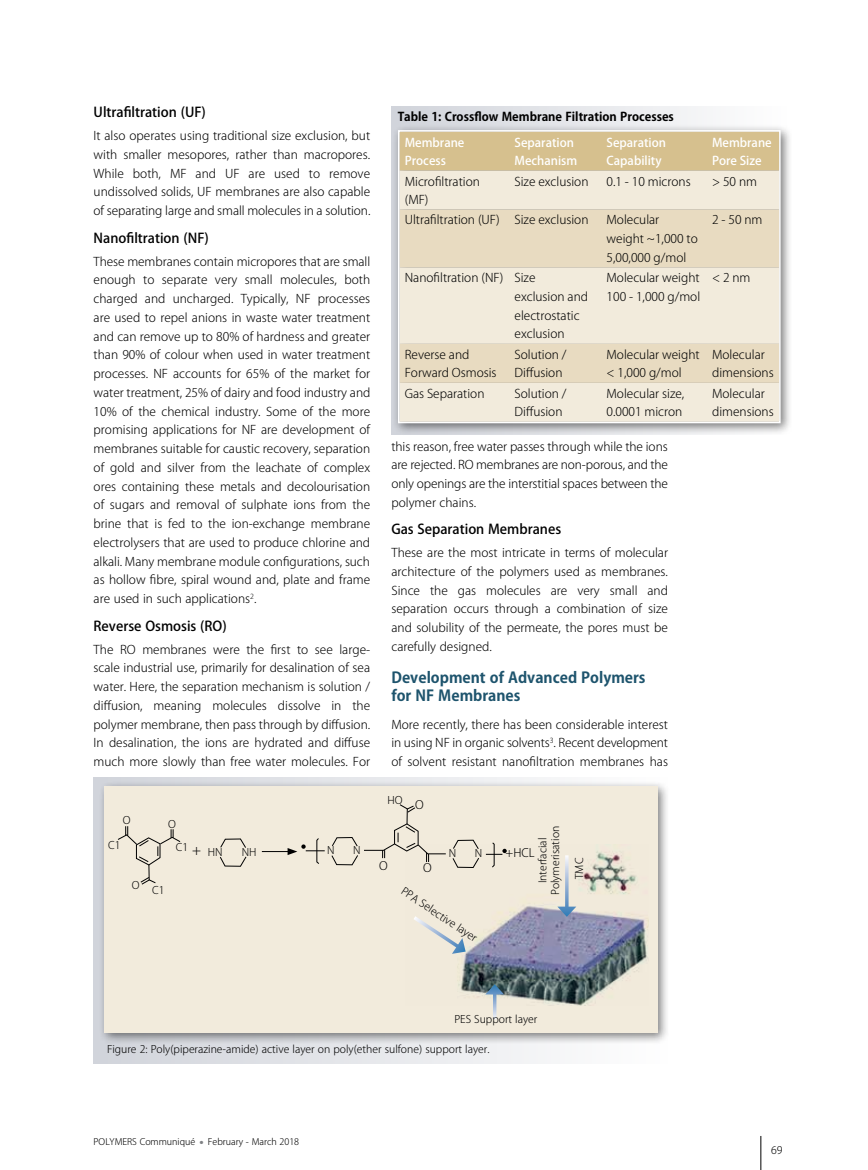
<style>
.page{position:relative;width:868px;height:1170px;background:#fff}
.page>*{position:absolute;margin:0;border:0;box-sizing:border-box;transform-origin:0 0}
.t1{font:700 15px/18.8px "Koz Go Pr 6 N";color:#1e546d}
.t2{font:500 13.5px "Koz Go Pr 6 N";color:#000}
.t3{font:300 13.35px "Koz Go Pr 6 N";color:#000}
.t4{font:300 12px/18.8px "Koz Go Pr 6 N";color:#000}
.t5{font:500 12px/18.8px "Koz Go Pr 6 N";color:#fff}
.t6{font:700 12px "Koz Go Pr 6 N";color:#000}
.t7{font:300 11.55px "Koz Go Pr 6 N";color:#000}
.t8{font:300 10.5px/12.6px "Koz Go Pr 6 N";color:#000;text-align:center}
.t9{font:300 9px "Koz Go Pr 6 N";color:#000}
</style>
<div class="page">
<hr style="left:760px;top:1135px;width:1px;height:34px;background:#000">
<div style="left:391px;top:106px;width:396px;height:328px;background:linear-gradient(to right,#d0d3da,#fefefe)"></div>
<div style="left:392px;top:124px;width:400px;height:311px;background:#000;opacity:.5"></div>
<div style="left:401px;top:133px;width:376px;height:38px;background:#d6c08e"></div>
<div style="left:401px;top:171px;width:376px;height:249px;background:#f2ebdc"></div>
<svg style="left:401px;top:209px;width:376px;height:174px;background:#ebe1cc"></svg>
<div style="left:398px;top:130px;width:382px;height:293px;border:2px solid #fff"></div>
<div style="left:94px;top:776px;width:574px;height:287px;background:linear-gradient(to right,#d0d4da,#fefefe)"></div>
<div style="left:98px;top:780px;width:571px;height:265px;background:#000;opacity:.5"></div>
<div style="left:104px;top:786px;width:553px;height:246px;background:#f2ebdc"></div>
<img style="left:452px;top:849px;width:196px;height:156px">
<svg style="left:117px;top:826px;width:64px;height:59px"></svg>
<svg style="left:220px;top:838px;width:26px;height:10px"></svg>
<svg style="left:220px;top:856px;width:27px;height:11px"></svg>
<svg style="left:262px;top:838px;width:62px;height:26px"></svg>
<svg style="left:486px;top:842px;width:20px;height:26px"></svg>
<hr style="left:493px;top:991px;width:3px;height:28px;background:#fff">
<svg style="left:485px;top:984px;width:19px;height:10px"></svg>
<svg style="left:414px;top:912px;width:51px;height:41px"></svg>
<hr style="left:565px;top:855px;width:3px;height:54px;background:#fff">
<svg style="left:557px;top:906px;width:19px;height:10px"></svg>
<svg style="left:331px;top:804px;width:149px;height:64px"></svg>
<p class="t2" style="left:94px;top:105px;width:114px">Ultrafiltration (UF)</p>
<p class="t4" style="left:94px;top:127px;width:278px;text-align:justify">It also operates using traditional size exclusion, but with smaller mesopores, rather than macropores.<br>While both, MF and UF are used to remove undissolved solids, UF membranes are also capable of separating large and small molecules in a solution.</p>
<p class="t2" style="left:94px;top:230px;width:117px">Nanofiltration (NF)</p>
<p class="t4" style="left:94px;top:252px;width:278px;text-align:justify">These membranes contain micropores that are small enough to separate very small molecules, both charged and uncharged. Typically, NF processes are used to repel anions in waste water treatment and can remove up to 80% of hardness and greater than 90% of colour when used in water treatment processes. NF accounts for 65% of the market for water treatment, 25% of dairy and food industry and 10% of the chemical industry. Some of the more promising applications for NF are development of membranes suitable for caustic recovery, separation of gold and silver from the leachate of complex ores containing these metals and decolourisation of sugars and removal of sulphate ions from the brine that is fed to the ion-exchange membrane electrolysers that are used to produce chlorine and alkali. Many membrane module configurations, such as hollow fibre, spiral wound and, plate and frame are used in such applications<sup>2</sup>.</p>
<p class="t2" style="left:94px;top:618px;width:135px">Reverse Osmosis (RO)</p>
<p class="t4" style="left:94px;top:640px;width:278px;text-align:justify">The RO membranes were the first to see large&shy;scale industrial use, primarily for desalination of sea water. Here, the separation mechanism is solution / diffusion, meaning molecules dissolve in the polymer membrane, then pass through by diffusion.<br>In desalination, the ions are hydrated and diffuse much more slowly than free water molecules. For</p>
<p class="t6" style="left:398px;top:110px;width:277px">Table 1: Crossflow Membrane Filtration Processes</p>
<p class="t5" style="left:405px;top:133px;width:61px">Membrane<br>Process</p>
<p class="t5" style="left:514px;top:133px;width:64px">Separation<br>Mechanism</p>
<p class="t5" style="left:606px;top:133px;width:61px">Separation<br>Capability</p>
<p class="t5" style="left:712px;top:133px;width:61px">Membrane<br>Pore Size</p>
<p class="t4" style="left:405px;top:172px;width:77px">Microfiltration (MF)</p>
<p class="t4" style="left:514px;top:172px;width:75px">Size exclusion</p>
<p class="t4" style="left:606px;top:172px;width:86px">0.1 - 10 microns</p>
<p class="t4" style="left:712px;top:172px;width:46px">&gt; 50 nm</p>
<p class="t4" style="left:405px;top:211px;width:185px">Ultrafiltration (UF) Size exclusion</p>
<p class="t4" style="left:606px;top:211px;width:93px">Molecular weight ~1,000 to<br>5,00,000 g/mol</p>
<p class="t4" style="left:712px;top:211px;width:52px">2 - 50 nm</p>
<p class="t4" style="left:514px;top:269px;width:75px;text-indent:-110px">Nanofiltration (NF) Size exclusion and electrostatic exclusion</p>
<p class="t4" style="left:606px;top:269px;width:95px">Molecular weight<br>100 - 1,000 g/mol</p>
<p class="t4" style="left:712px;top:269px;width:40px">&lt; 2 nm</p>
<p class="t4" style="left:405px;top:345px;width:93px">Reverse and<br>Forward Osmosis</p>
<p class="t4" style="left:514px;top:345px;width:53px">Solution /<br>Diffusion</p>
<p class="t4" style="left:606px;top:345px;width:95px">Molecular weight &lt; 1,000 g/mol</p>
<p class="t4" style="left:712px;top:345px;width:63px">Molecular dimensions</p>
<p class="t4" style="left:405px;top:384px;width:81px">Gas Separation</p>
<p class="t4" style="left:514px;top:384px;width:53px">Solution /<br>Diffusion</p>
<p class="t4" style="left:606px;top:384px;width:79px">Molecular size,<br>0.0001 micron</p>
<p class="t4" style="left:712px;top:384px;width:63px">Molecular dimensions</p>
<p class="t4" style="left:391px;top:437px;width:278px;text-align:justify">this reason, free water passes through while the ions are rejected. RO membranes are non-porous, and the only openings are the interstitial spaces between the polymer chains.</p>
<p class="t2" style="left:391px;top:521px;width:171px">Gas Separation Membranes</p>
<p class="t4" style="left:391px;top:543px;width:278px;text-align:justify">These are the most intricate in terms of molecular architecture of the polymers used as membranes.<br>Since the gas molecules are very small and separation occurs through a combination of size and solubility of the permeate, the pores must be carefully designed.</p>
<p class="t1" style="left:391px;top:668px;width:255px">Development of Advanced Polymers for NF Membranes</p>
<p class="t4" style="left:391px;top:715px;width:278px;text-align:justify">More recently, there has been considerable interest in using NF in organic solvents<sup>3</sup>. Recent development of solvent resistant nanofiltration membranes has</p>
<p class="t7" style="left:415px;top:798px;width:10px">O</p>
<p class="t8" style="left:123px;top:814px;width:9px">O</p>
<p class="t8" style="left:168px;top:818px;width:9px">O</p>
<p class="t8" style="left:108px;top:838px;width:14px">C1</p>
<p class="t8" style="left:176px;top:840px;width:14px">C1</p>
<p class="t3" style="left:192px;top:842px;width:10px">+</p>
<p class="t8" style="left:208px;top:845px;width:16px">HN</p>
<p class="t8" style="left:242px;top:845px;width:16px">NH</p>
<p class="t8" style="left:327px;top:844px;width:9px">N</p>
<p class="t8" style="left:353px;top:844px;width:9px">N</p>
<p class="t8" style="left:449px;top:847px;width:9px">N</p>
<p class="t8" style="left:475px;top:847px;width:9px">N</p>
<p class="t7" style="left:379px;top:859px;width:10px">O</p>
<p class="t7" style="left:423px;top:861px;width:10px">O</p>
<p class="t8" style="left:132px;top:879px;width:9px">O</p>
<p class="t8" style="left:152px;top:883px;width:14px">C1</p>
<p class="t8" style="left:406px;top:884px;width:90px;rotate:34deg">PPA Selective layer</p>
<p class="t8" style="left:536px;top:895px;width:71px;rotate:-90deg">Interfacial<br>Polymerisation</p>
<p class="t7" style="left:505px;top:846px;width:31px">+HCL</p>
<p class="t8" style="left:573px;top:879px;width:23px;rotate:-90deg">TMC</p>
<p class="t8" style="left:454px;top:1013px;width:85px">PES Support layer</p>
<p class="t8" style="left:107px;top:1042px;width:384px">Figure 2: Poly(piperazine-amide) active layer on poly(ether sulfone) support layer.</p>
<p class="t9" style="left:94px;top:1136px;width:207px">POLYMERS Communiqué <sup>l</sup> February - March 2018</p>
<p class="t8" style="left:771px;top:1143px;width:13px">69</p>
</div>
